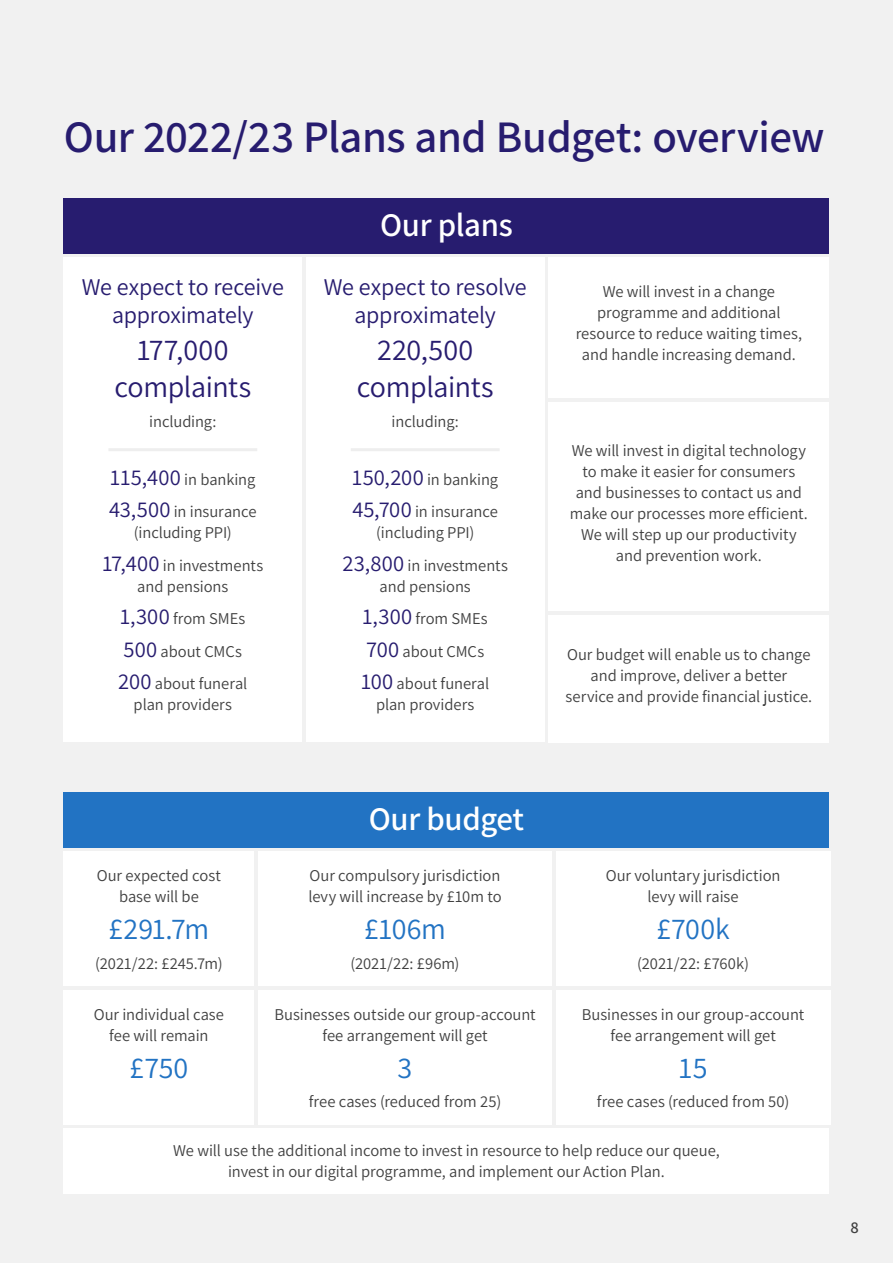
<style>
.page{position:relative;width:893px;height:1263px;background:#f1f1f1}
.page>*{position:absolute;margin:0;border:0;box-sizing:border-box;transform-origin:0 0}
.t1{font:600 45px "Assistant";letter-spacing:-.01em;color:#271c6f}
.t2{font:600 33px "Assistant";letter-spacing:-.01em;color:#fff}
.txt_infographic_high{font:30px "Assistant";letter-spacing:-.015em;color:#271c6f}
.txt_infographic{font:30px "Assistant";color:#2273c3}
.txt_infographic_high-2{font:24px/28.5px "Assistant";letter-spacing:-.01em;color:#271c6f;text-align:center}
.txt_infographic-2{font:16.5px/21px "Assistant";letter-spacing:-.005em;color:#404040;text-align:center}
.t3{font:600 16.5px "Assistant";color:#404040}
.s1{font-size:22.5px;color:#271c6f}
</style>
<div class="page">
<div style="left:64px;top:198px;width:765px;height:55px;background:#271c6f"></div>
<div style="left:64px;top:792px;width:765px;height:55px;background:#2273c3"></div>
<div style="left:64px;top:258px;width:238px;height:484px;background:#fff"></div>
<div style="left:64px;top:1128px;width:765px;height:66px;background:#fff"></div>
<div style="left:306px;top:258px;width:238px;height:484px;background:#fff"></div>
<div style="left:549px;top:258px;width:280px;height:140px;background:#fff"></div>
<div style="left:549px;top:402px;width:280px;height:208px;background:#fff"></div>
<div style="left:549px;top:615px;width:280px;height:127px;background:#fff"></div>
<div style="left:64px;top:852px;width:190px;height:134px;background:#fff"></div>
<div style="left:64px;top:990px;width:190px;height:134px;background:#fff"></div>
<div style="left:258px;top:852px;width:294px;height:134px;background:#fff"></div>
<div style="left:258px;top:990px;width:294px;height:134px;background:#fff"></div>
<div style="left:556px;top:852px;width:274px;height:134px;background:#fff"></div>
<div style="left:556px;top:990px;width:274px;height:134px;background:#fff"></div>
<hr style="left:108px;top:448px;width:149px;height:3px;background:#eee">
<hr style="left:351px;top:448px;width:149px;height:3px;background:#eee">
<h2 class="t1" style="left:64px;top:106px;width:762px">Our 2022/23 Plans and Budget: overview</h2>
<p class="txt_infographic_high-2" style="left:82px;top:271px;width:203px">We expect to receive approximately</p>
<p class="txt_infographic_high" style="left:137px;top:330px;width:93px">177,000</p>
<p class="txt_infographic_high" style="left:114px;top:367px;width:138px">complaints</p>
<p class="txt_infographic-2" style="left:149px;top:410px;width:69px">including:</p>
<p class="txt_infographic-2" style="left:110px;top:468px;width:147px"><span class="s1">115,400</span> in banking</p>
<p class="txt_infographic-2" style="left:109px;top:500px;width:149px"><span class="s1">43,500</span> in insurance (including PPI)</p>
<p class="txt_infographic-2" style="left:102px;top:554px;width:162px"><span class="s1">17,400</span> in investments and pensions</p>
<p class="txt_infographic-2" style="left:120px;top:608px;width:127px"><span class="s1">1,300</span> from SMEs</p>
<p class="txt_infographic-2" style="left:124px;top:640px;width:120px"><span class="s1">500</span> about CMCs</p>
<p class="txt_infographic-2" style="left:118px;top:673px;width:131px"><span class="s1">200</span> about funeral plan providers</p>
<h3 class="t2" style="left:380px;top:202px;width:134px">Our plans</h3>
<p class="txt_infographic_high-2" style="left:324px;top:271px;width:204px">We expect to resolve approximately</p>
<p class="txt_infographic_high" style="left:377px;top:330px;width:98px">220,500</p>
<p class="txt_infographic_high" style="left:357px;top:367px;width:138px">complaints</p>
<p class="txt_infographic-2" style="left:392px;top:410px;width:69px">including:</p>
<p class="txt_infographic-2" style="left:352px;top:468px;width:147px"><span class="s1">150,200</span> in banking</p>
<p class="txt_infographic-2" style="left:353px;top:500px;width:147px"><span class="s1">45,700</span> in insurance (including PPI)</p>
<p class="txt_infographic-2" style="left:342px;top:554px;width:167px"><span class="s1">23,800</span> in investments and pensions</p>
<p class="txt_infographic-2" style="left:363px;top:608px;width:127px"><span class="s1">1,300</span> from SMEs</p>
<p class="txt_infographic-2" style="left:366px;top:640px;width:119px"><span class="s1">700</span> about CMCs</p>
<p class="txt_infographic-2" style="left:361px;top:673px;width:130px"><span class="s1">100</span> about funeral plan providers</p>
<p class="txt_infographic-2" style="left:576px;top:280px;width:228px">We will invest in a change programme and additional resource to reduce waiting times, and handle increasing demand.</p>
<p class="txt_infographic-2" style="left:570px;top:439px;width:240px">We will invest in digital technology to make it easier for consumers and businesses to contact us and make our processes more efficient.<br>We will step up our productivity and prevention work.</p>
<p class="txt_infographic-2" style="left:565px;top:643px;width:248px">Our budget will enable us to change and improve, deliver a better service and provide financial justice.</p>
<p class="txt_infographic-2" style="left:97px;top:864px;width:126px">Our expected cost base will be</p>
<p class="txt_infographic" style="left:109px;top:908px;width:102px">£291.7m</p>
<p class="txt_infographic-2" style="left:95px;top:952px;width:129px">(2021/22: £245.7m)</p>
<p class="txt_infographic-2" style="left:94px;top:1003px;width:132px">Our individual case fee will remain</p>
<p class="txt_infographic" style="left:130px;top:1047px;width:60px">£750</p>
<h3 class="t2" style="left:369px;top:796px;width:157px">Our budget</h3>
<p class="txt_infographic-2" style="left:308px;top:864px;width:195px;text-align:left">Our compulsory jurisdiction levy will increase by £10m to</p>
<p class="txt_infographic" style="left:364px;top:908px;width:84px">£106m</p>
<p class="txt_infographic-2" style="left:350px;top:952px;width:111px">(2021/22: £96m)</p>
<p class="txt_infographic-2" style="left:274px;top:1003px;width:263px">Businesses outside our group‑account fee arrangement will get</p>
<p class="txt_infographic" style="left:398px;top:1047px;width:16px">3</p>
<p class="txt_infographic-2" style="left:309px;top:1090px;width:194px">free cases (reduced from 25)</p>
<p class="txt_infographic-2" style="left:606px;top:864px;width:176px">Our voluntary jurisdiction levy will raise</p>
<p class="txt_infographic" style="left:656px;top:908px;width:75px">£700k</p>
<p class="txt_infographic-2" style="left:637px;top:952px;width:113px">(2021/22: £760k)</p>
<p class="txt_infographic-2" style="left:582px;top:1003px;width:224px">Businesses in our group‑account fee arrangement will get</p>
<p class="txt_infographic" style="left:679px;top:1047px;width:30px">15</p>
<p class="txt_infographic-2" style="left:597px;top:1090px;width:194px">free cases (reduced from 50)</p>
<p class="txt_infographic-2" style="left:173px;top:1139px;width:548px">We will use the additional income to invest in resource to help reduce our queue, invest in our digital programme, and implement our Action Plan.</p>
<p class="t3" style="left:850px;top:1216px;width:10px">8</p>
</div>
